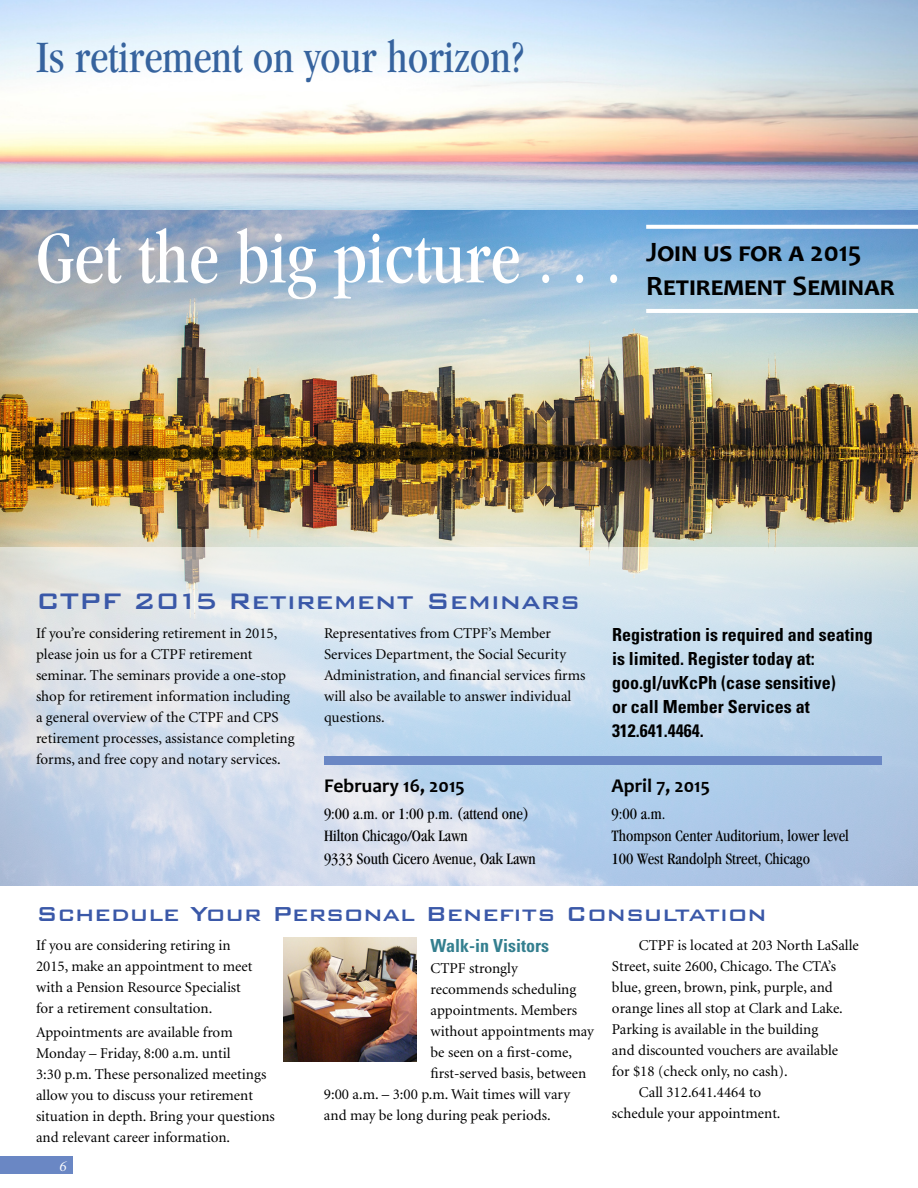
<style>
.page{position:relative;width:918px;height:1188px;background:#fff}
.page>*{position:absolute;margin:0;border:0;box-sizing:border-box;transform-origin:0 0}
.t1{font:condensed 76.5px "Garamond";color:#fff}
.t2{font:condensed 46.5px "Garamond";color:#36639e}
.t3{font:500 30px "Bank Gothic BT";color:#3a58a8}
.t4{font:700 28.2px/33.9px "Candara";color:#000}
.t5{font:500 27px "Bank Gothic BT";color:#3a58a8}
.t6{font:700 19.5px "Candara";color:#000}
.t7{font:700 condensed 18px/24px "Univers LT Std";color:#000}
.t8{font:700 condensed 18px "Univers LT Std";color:#347f8f}
.t9{font:condensed 16.5px/22.5px "Garamond";color:#000}
.t10{font:15px/21px "Minion";color:#000}
.t11{font:italic 15px "Minion";color:#fff}
</style>
<div class="page">
<img style="left:0;top:0;width:918px;height:547px">
<svg style="left:646px;top:225px;width:272px;height:4px"></svg>
<hr style="left:646px;top:309px;width:272px;height:4px;background:#fff">
<svg style="left:0;top:547px;width:918px;height:339px;background:#ccdbea"></svg>
<div style="left:324px;top:756px;width:558px;height:9px;background:#6a87c4"></div>
<img style="left:284px;top:938px;width:133px;height:124px">
<div style="left:0;top:1156px;width:73px;height:18px;background:#6a87c4"></div>
<h2 class="t2" style="left:36px;top:32px;width:489px">Is retirement on your horizon?</h2>
<h1 class="t1" style="left:36px;top:215px;width:588px">Get the big picture . . .</h1>
<h3 class="t4" style="left:646px;top:235px;width:246px">Join us for a 2015<br>Retirement Seminar</h3>
<h3 class="t3" style="left:36px;top:585px;width:546px">CTPF 2015 Retirement Seminars</h3>
<p class="t10" style="left:36px;top:623px;width:260px">If you’re considering retirement in 2015, please join us for a CTPF retirement seminar. The seminars provide a one-stop shop for retirement information including a general overview of the CTPF and CPS retirement processes, assistance completing forms, and free copy and notary services.</p>
<p class="t10" style="left:324px;top:623px;width:263px">Representatives from CTPF’s Member Services Department, the Social Security Administration, and financial services firms will also be available to answer individual questions.</p>
<p class="t7" style="left:612px;top:622px;width:262px">Registration is required and seating is limited. Register today at: goo.gl/uvKcPh (case sensitive)<br>or call Member Services at<br>312.641.4464.</p>
<h3 class="t6" style="left:324px;top:773px;width:142px">February 16, 2015</h3>
<p class="t9" style="left:324px;top:802px;width:213px">9:00 a.m. or 1:00 p.m. (attend one)<br>Hilton Chicago/Oak Lawn<br>9333 South Cicero Avenue, Oak Lawn</p>
<h3 class="t6" style="left:612px;top:773px;width:100px">April 7, 2015</h3>
<p class="t9" style="left:612px;top:802px;width:239px">9:00 a.m.<br>Thompson Center Auditorium, lower level<br>100 West Randolph Street, Chicago</p>
<h3 class="t5" style="left:36px;top:899px;width:732px">Schedule Your Personal Benefits Consultation</h3>
<p class="t10" style="left:36px;top:936px;width:218px">If you are considering retiring in 2015, make an appointment to meet with a Pension Resource Specialist for a retirement consultation.</p>
<p class="t10" style="left:36px;top:1023px;width:240px">Appointments are available from Monday – Friday, 8:00 a.m. until<br>3:30 p.m. These personalized meetings allow you to discuss your retirement situation in depth. Bring your questions and relevant career information.</p>
<p class="t11" style="left:60px;top:1159px;width:9px">6</p>
<p class="t8" style="left:430px;top:935px;width:120px">Walk-in Visitors</p>
<p class="t10" style="left:430px;top:958px;width:89px">CTPF strongly</p>
<p class="t10" style="left:430px;top:979px;width:147px">recommends scheduling</p>
<p class="t10" style="left:430px;top:1000px;width:148px">appointments. Members</p>
<p class="t10" style="left:430px;top:1021px;width:165px">without appointments may</p>
<p class="t10" style="left:430px;top:1042px;width:143px">be seen on a first-come,</p>
<p class="t10" style="left:430px;top:1063px;width:157px">first-served basis, between</p>
<p class="t10" style="left:324px;top:1084px;width:248px">9:00 a.m. – 3:00 p.m. Wait times will vary</p>
<p class="t10" style="left:324px;top:1105px;width:228px">and may be long during peak periods.</p>
<p class="t10" style="left:639px;top:936px;width:221px">CTPF is located at 203 North LaSalle</p>
<p class="t10" style="left:612px;top:957px;width:226px">Street, suite 2600, Chicago. The CTA’s</p>
<p class="t10" style="left:612px;top:978px;width:222px">blue, green, brown, pink, purple, and</p>
<p class="t10" style="left:612px;top:999px;width:232px">orange lines all stop at Clark and Lake.</p>
<p class="t10" style="left:612px;top:1020px;width:208px">Parking is available in the building</p>
<p class="t10" style="left:612px;top:1041px;width:228px">and discounted vouchers are available</p>
<p class="t10" style="left:612px;top:1062px;width:177px">for $18 (check only, no cash).</p>
<p class="t10" style="left:639px;top:1083px;width:124px">Call 312.641.4464 to</p>
<p class="t10" style="left:612px;top:1104px;width:170px">schedule your appointment.</p>
</div>
